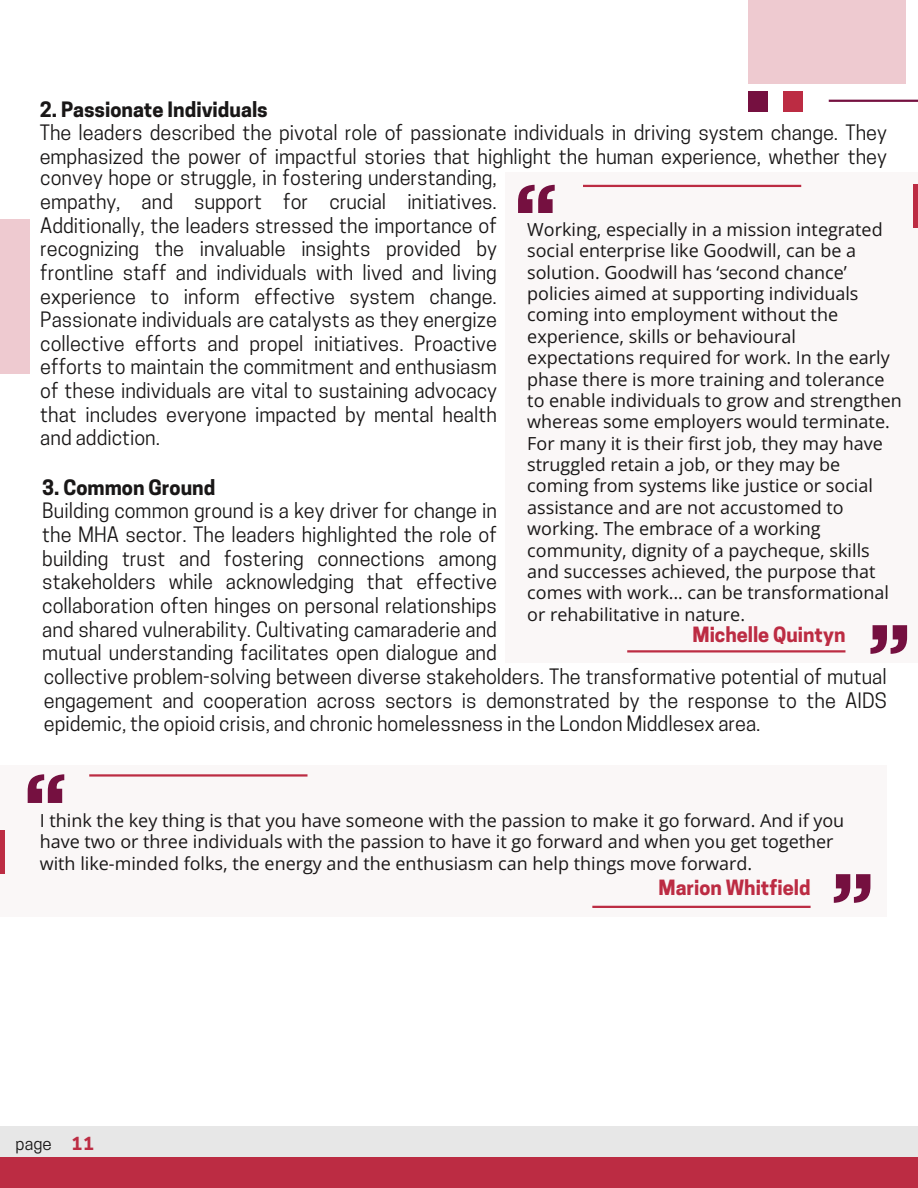
<style>
.page{position:relative;width:918px;height:1188px;background:#fff}
.page>*{position:absolute;margin:0;border:0;box-sizing:border-box;transform-origin:0 0}
.t1{font:19.95px/23.7px "Cooper Hewitt";color:#191717;text-align:justify}
.t2{font:700 19.95px "Cooper Hewitt";color:#191717}
.t3{font:700 19.8px "Cooper Hewitt";color:#bc2c43}
.t4{font:18px/21.3px "Open Sans";color:#191717}
.t5{font:16.95px "Cooper Hewitt";color:#191717}
.s1{font-weight:700;color:#bc2c43}
</style>
<div class="page">
<div style="left:748px;top:0;width:157px;height:84px;background:#eecad0"></div>
<div style="left:0;top:1151px;width:918px;height:37px;background:#bc2c43"></div>
<div style="left:0;top:1126px;width:918px;height:30px;background:#e7e7e7"></div>
<hr style="left:829px;top:100px;width:89px;height:2px;background:#751040">
<div style="left:748px;top:92px;width:19px;height:20px;background:#751040"></div>
<div style="left:783px;top:92px;width:19px;height:20px;background:#bc2c43"></div>
<div style="left:0;top:765px;width:887px;height:151px;background:#faf7f7"></div>
<svg style="left:28px;top:774px;width:36px;height:28px"></svg>
<hr style="left:89px;top:774px;width:219px;height:3px;background:#bc2c43">
<svg style="left:834px;top:875px;width:36px;height:28px"></svg>
<hr style="left:592px;top:906px;width:219px;height:2px;background:#bc2c43">
<div style="left:0;top:830px;width:5px;height:44px;background:#bc2c43"></div>
<div style="left:505px;top:173px;width:413px;height:490px;background:#faf7f7"></div>
<svg style="left:518px;top:185px;width:37px;height:28px"></svg>
<svg style="left:870px;top:626px;width:37px;height:28px"></svg>
<hr style="left:627px;top:650px;width:218px;height:3px;background:#bc2c43">
<div style="left:913px;top:184px;width:5px;height:43px;background:#bc2c43"></div>
<hr style="left:583px;top:185px;width:218px;height:2px;background:#bc2c43">
<div style="left:0;top:219px;width:30px;height:154px;background:#eecad0"></div>
<p class="t2" style="left:40px;top:102px;width:230px">2. Passionate Individuals</p>
<p class="t1" style="left:40px;top:123px;width:848px">The leaders described the pivotal role of passionate individuals in driving system change. They emphasized the power of impactful stories that highlight the human experience, whether they</p>
<p class="t1" style="left:40px;top:169px;width:458px">convey hope or struggle, in fostering understanding, empathy, and support for crucial initiatives.<br>Additionally, the leaders stressed the importance of recognizing the invaluable insights provided by frontline staff and individuals with lived and living experience to inform effective system change.<br>Passionate individuals are catalysts as they energize collective efforts and propel initiatives. Proactive efforts to maintain the commitment and enthusiasm of these individuals are vital to sustaining advocacy that includes everyone impacted by mental health and addiction.</p>
<p class="t4" style="left:527px;top:218px;width:376px">Working, especially in a mission integrated social enterprise like Goodwill, can be a solution. Goodwill has ‘second chance’ policies aimed at supporting individuals coming into employment without the experience, skills or behavioural expectations required for work. In the early phase there is more training and tolerance to enable individuals to grow and strengthen whereas some employers would terminate.<br>For many it is their first job, they may have struggled retain a job, or they may be coming from systems like justice or social assistance and are not accustomed to working. The embrace of a working community, dignity of a paycheque, skills and successes achieved, the purpose that comes with work… can be transformational or rehabilitative in nature.</p>
<p class="t3" style="left:693px;top:627px;width:154px">Michelle Quintyn</p>
<p class="t2" style="left:42px;top:480px;width:175px">3. Common Ground</p>
<p class="t1" style="left:42px;top:502px;width:456px">Building common ground is a key driver for change in the MHA sector. The leaders highlighted the role of building trust and fostering connections among stakeholders while acknowledging that effective collaboration often hinges on personal relationships and shared vulnerability. Cultivating camaraderie and mutual understanding facilitates open dialogue and</p>
<p class="t1" style="left:44px;top:667px;width:844px">collective problem-solving between diverse stakeholders. The transformative potential of mutual engagement and cooperation across sectors is demonstrated by the response to the AIDS epidemic, the opioid crisis, and chronic homelessness in the London Middlesex area.</p>
<p class="t4" style="left:40px;top:809px;width:806px">I think the key thing is that you have someone with the passion to make it go forward. And if you have two or three individuals with the passion to have it go forward and when you get together with like-minded folks, the energy and the enthusiasm can help things move forward.</p>
<p class="t3" style="left:659px;top:880px;width:154px">Marion Whitfield</p>
<p class="t5" style="left:16px;top:1138px;width:80px">page <span class="s1">11</span></p>
</div>
